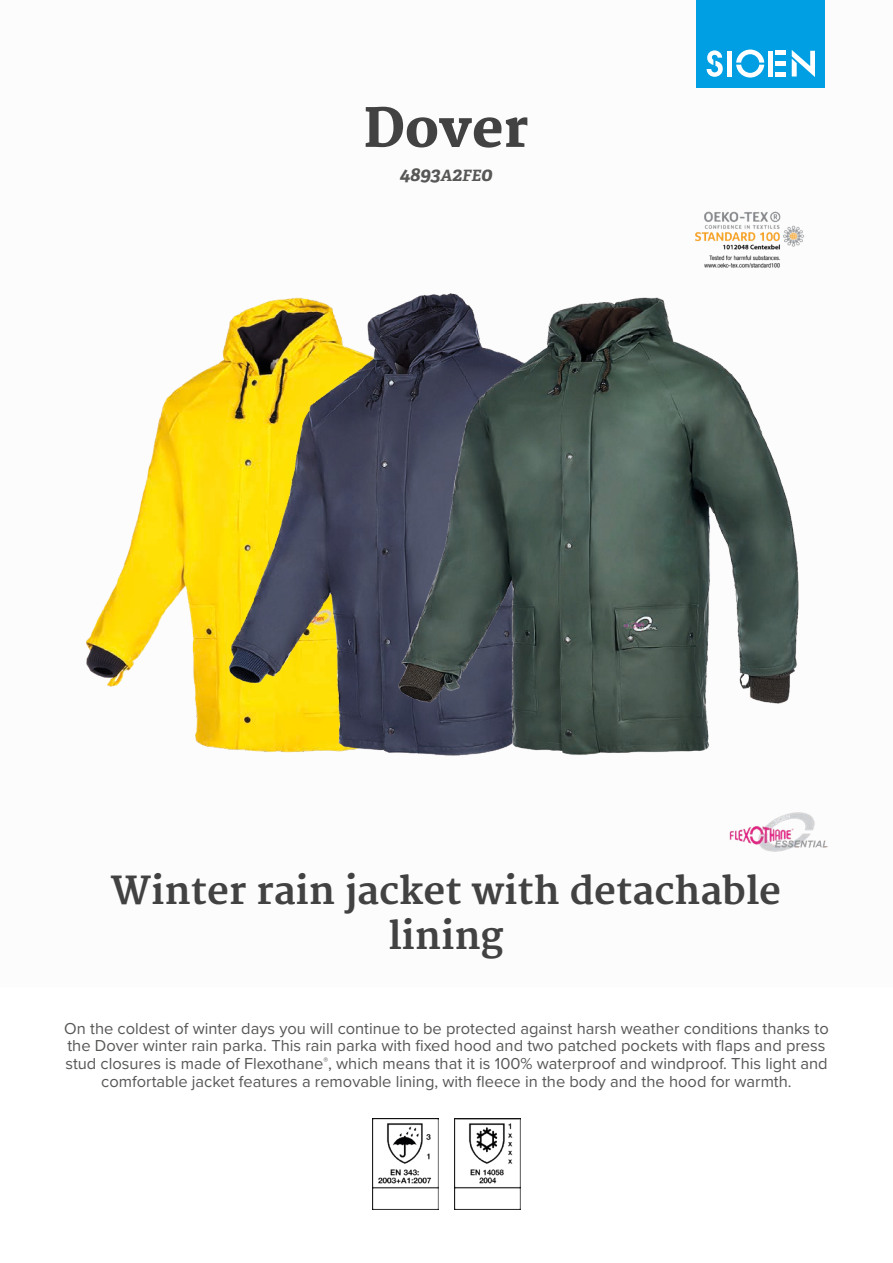
<style>
.page{position:relative;width:893px;height:1263px;background:#fff}
.page>*{position:absolute;margin:0;border:0;box-sizing:border-box;transform-origin:0 0}
.t1{font:800 52.5px "Merriweather";color:#424243}
.t2{font:700 37.5px/45px "Merriweather";color:#424243;text-align:center}
.t3{font:italic 700 19.5px "Adelle PE";color:#575756}
.t4{font:16.5px/17.9px "Proxima Nova";color:#575756;text-align:center}
.s1{font-size:15.6px}
</style>
<div class="page">
<div style="left:697px;top:0;width:128px;height:88px;background:#009fe3"></div>
<svg style="left:707px;top:50px;width:16px;height:27px"></svg>
<svg style="left:736px;top:50px;width:28px;height:28px"></svg>
<div style="left:727px;top:51px;width:5px;height:26px;background:#fff"></div>
<div style="left:768px;top:51px;width:5px;height:26px;background:#fff"></div>
<div style="left:775px;top:72px;width:11px;height:5px;background:#fff"></div>
<div style="left:775px;top:61px;width:11px;height:5px;background:#fff"></div>
<hr style="left:775px;top:51px;width:11px;height:4px;background:#fff">
<svg style="left:792px;top:50px;width:23px;height:27px"></svg>
<img style="left:372px;top:1118px;width:66px;height:92px">
<img style="left:454px;top:1118px;width:67px;height:92px">
<img style="left:86px;top:387px;width:93px;height:300px">
<img style="left:179px;top:297px;width:178px;height:456px">
<img style="left:357px;top:211px;width:471px;height:641px">
<h1 class="t1" style="left:363px;top:98px;width:167px">Dover</h1>
<p class="t3" style="left:399px;top:160px;width:94px">4893<span class="s1">A</span>2<span class="s1">FE</span>0</p>
<h2 class="t2" style="left:111px;top:869px;width:672px">Winter rain jacket with detachable lining</h2>
<p class="t4" style="left:64px;top:1018px;width:766px">On the coldest of winter days you will continue to be protected against harsh weather conditions thanks to the Dover winter rain parka. This rain parka with fixed hood and two patched pockets with flaps and press stud closures is made of Flexothane<sup>®</sup>, which means that it is 100% waterproof and windproof. This light and comfortable jacket features a removable lining, with fleece in the body and the hood for warmth.</p>
</div>
